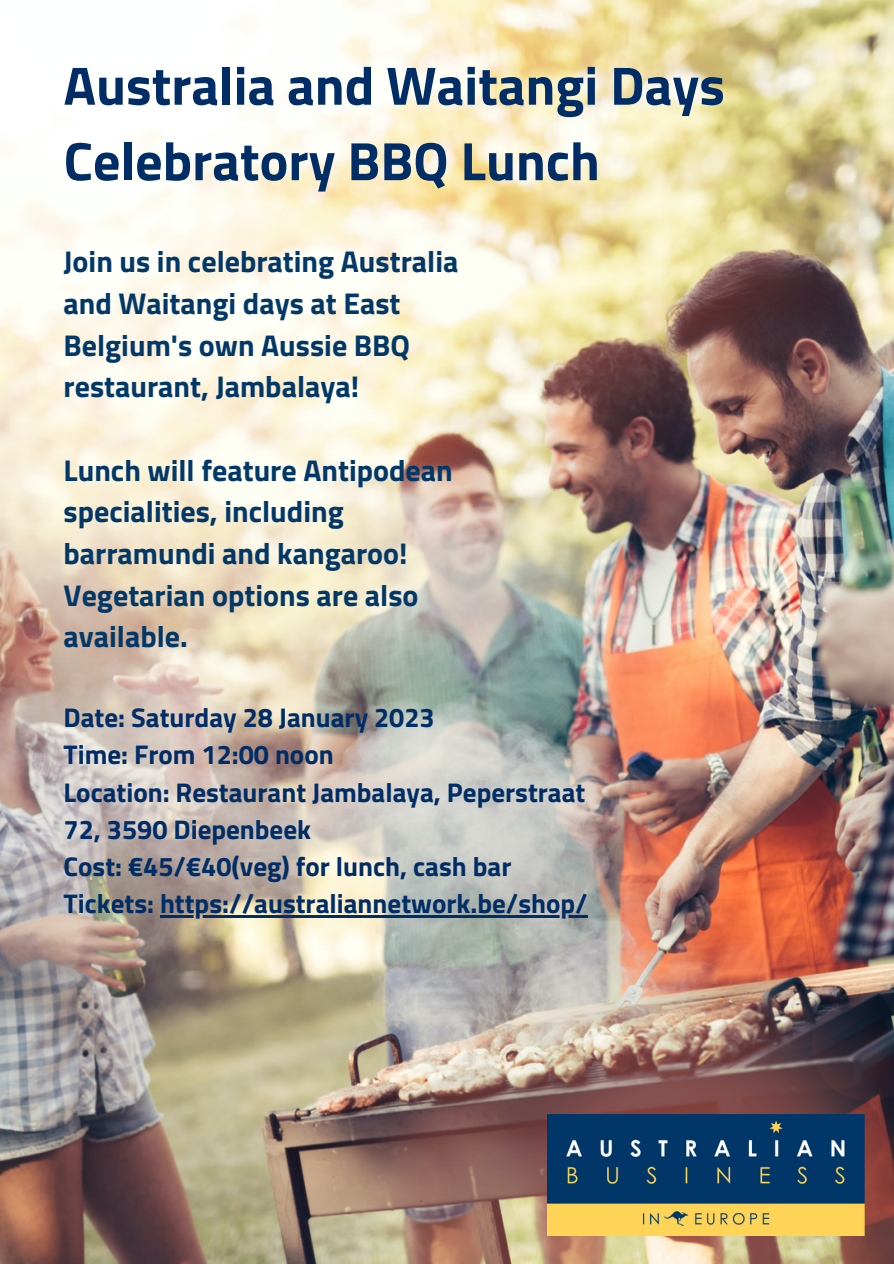
<style>
.page{position:relative;width:894px;height:1264px;background:#fff}
.page>*{position:absolute;margin:0;border:0;box-sizing:border-box;transform-origin:0 0}
.t1{font:700 54px/75.4px "Titillium";color:#002d66}
.t2{font:700 30px/41.7px "Titillium";color:#023868}
.t3{font:700 27px/37.2px "Titillium";color:#002d66}
</style>
<div class="page">
<img style="left:0;top:0;width:893px;height:1263px">
<img style="left:547px;top:1114px;width:317px;height:121px">
<hr style="left:160px;top:915px;width:427px;height:2px;background:#002d66">
<h1 class="t1" style="left:64px;top:53px;width:662px">Australia and Waitangi Days<br>Celebratory BBQ Lunch</h1>
<p class="t2" style="left:64px;top:244px;width:396px">Join us in celebrating Australia and Waitangi days at East<br>Belgium's own Aussie BBQ restaurant, Jambalaya!</p>
<p class="t2" style="left:64px;top:452px;width:390px">Lunch will feature Antipodean specialities, including barramundi and kangaroo!<br>Vegetarian options are also available.</p>
<p class="t3" style="left:64px;top:702px;width:525px">Date: Saturday 28 January 2023<br>Time: From 12:00 noon<br>Location: Restaurant Jambalaya, Peperstraat 72, 3590 Diepenbeek<br>Cost: €45/€40(veg) for lunch, cash bar Tickets: https://australiannetwork.be/shop/</p>
</div>
